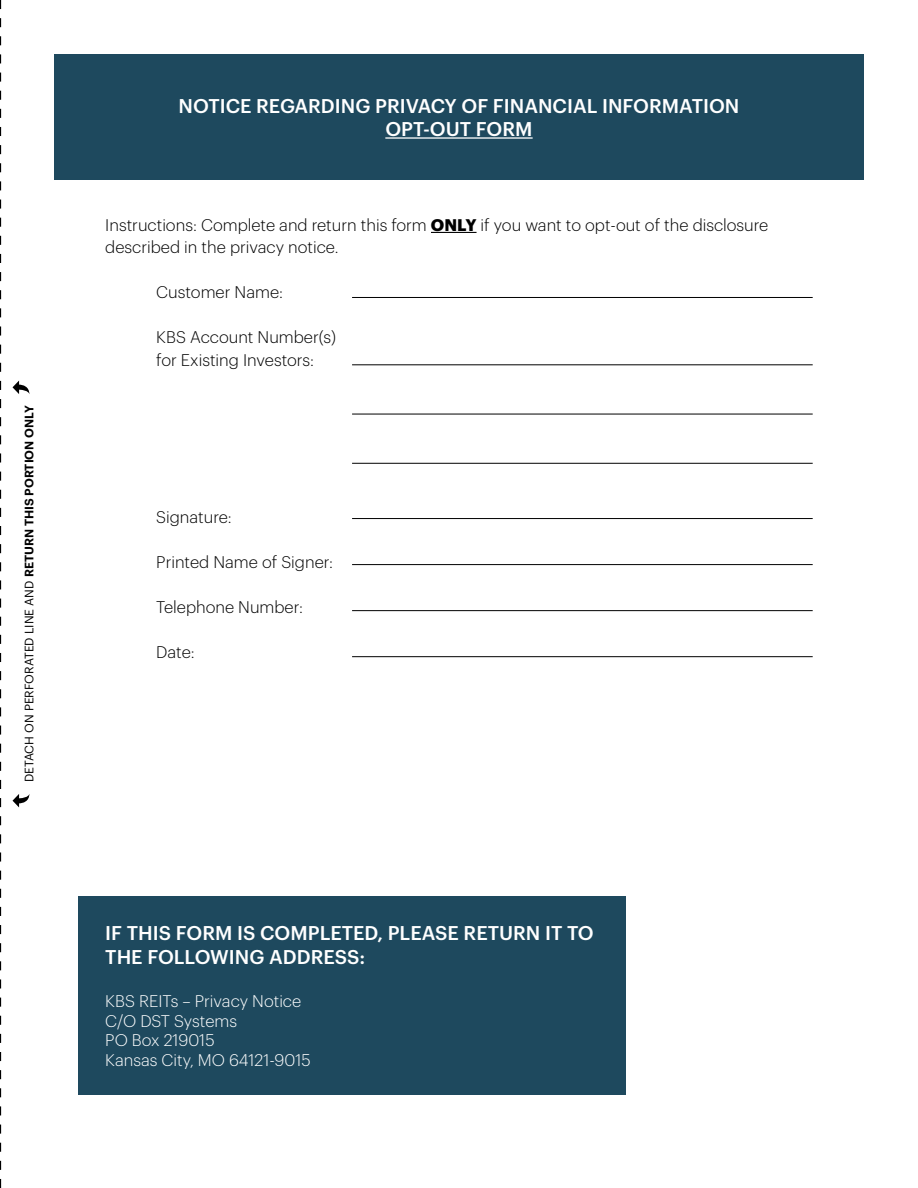
<style>
.page{position:relative;width:918px;height:1188px;background:#fff}
.page>*{position:absolute;margin:0;border:0;box-sizing:border-box;transform-origin:0 0}
.t1{font:500 19.5px/23.4px "Graphik";color:#fff}
.t2{font:300 16.5px/22.5px "Graphik";color:#000}
.t3{font:300 16.5px/19.8px "Graphik";color:#fff}
.t4{font:12px "Graphik";color:#000}
.s1{font-weight:600}
.s2{font-weight:700}
</style>
<div class="page">
<div style="left:78px;top:896px;width:547px;height:199px;background:#1e495e"></div>
<hr style="left:431px;top:232px;width:46px;height:1px;background:#000">
<svg style="left:13px;top:794px;width:16px;height:13px"></svg>
<svg style="left:13px;top:381px;width:16px;height:13px"></svg>
<hr style="left:352px;top:297px;width:461px;height:1px;background:#000">
<hr style="left:352px;top:364px;width:461px;height:1px;background:#000">
<hr style="left:352px;top:414px;width:461px;height:1px;background:#000">
<hr style="left:352px;top:463px;width:461px;height:1px;background:#000">
<hr style="left:352px;top:518px;width:461px;height:1px;background:#000">
<hr style="left:352px;top:564px;width:461px;height:1px;background:#000">
<hr style="left:352px;top:610px;width:461px;height:1px;background:#000">
<hr style="left:352px;top:656px;width:461px;height:1px;background:#000">
<svg style="left:0;top:0;width:1px;height:1188px"></svg>
<div style="left:54px;top:54px;width:810px;height:125px;background:#1e495e"></div>
<hr style="left:385px;top:137px;width:148px;height:2px;background:#fff">
<p class="t4" style="left:20px;top:782px;width:378px;rotate:-90deg">DETACH ON PERFORATED LINE AND <span class="s1">RETURN THIS PORTION ONLY</span></p>
<p class="t1" style="left:179px;top:92px;width:562px;text-align:center">NOTICE REGARDING PRIVACY OF FINANCIAL INFORMATION<br>OPT-OUT FORM</p>
<p class="t2" style="left:105px;top:212px;width:665px">Instructions: Complete and return this form <span class="s2">ONLY</span> if you want to opt-out of the disclosure described in the privacy notice.</p>
<p class="t2" style="left:156px;top:280px;width:128px">Customer Name:</p>
<p class="t2" style="left:156px;top:325px;width:181px">KBS Account Number(s) for Existing Investors:</p>
<p class="t2" style="left:156px;top:505px;width:77px">Signature:</p>
<p class="t2" style="left:156px;top:550px;width:178px">Printed Name of Signer:</p>
<p class="t2" style="left:156px;top:595px;width:148px">Telephone Number:</p>
<p class="t2" style="left:156px;top:640px;width:40px">Date:</p>
<p class="t1" style="left:105px;top:920px;width:490px">IF THIS FORM IS COMPLETED, PLEASE RETURN IT TO<br>THE FOLLOWING ADDRESS:</p>
<p class="t3" style="left:105px;top:990px;width:207px">KBS REITs – Privacy Notice<br>C/O DST Systems<br>PO Box 219015<br>Kansas City, MO 64121-9015</p>
</div>
